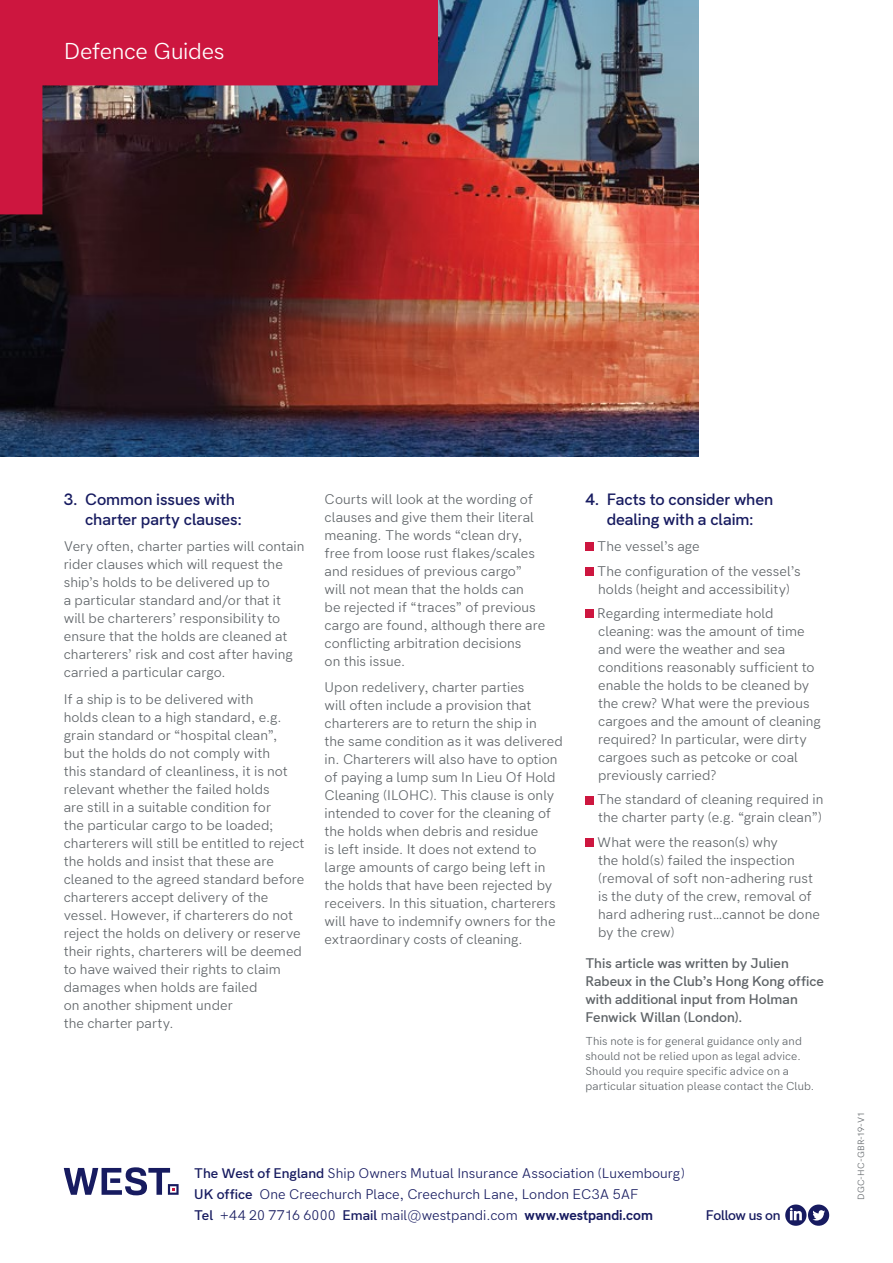
<style>
.page{position:relative;width:893px;height:1263px;background:#fff}
.page>*{position:absolute;margin:0;border:0;box-sizing:border-box;transform-origin:0 0}
.t1{font:21px "Hanken Grotesk";letter-spacing:-.015em;color:#fff}
.t2{font:600 15px/19.5px "Hanken Grotesk";letter-spacing:-.005em;color:#171b60}
.t3{font:12.75px/18px "Hanken Grotesk";letter-spacing:.005em;color:#5e6367}
.t4{font:12.75px/21px "Hanken Grotesk";letter-spacing:.005em;color:#171b60}
.t5{font:600 12.75px/18px "Hanken Grotesk";color:#5e6367}
.t6{font:600 12.75px "Hanken Grotesk";letter-spacing:-.025em;color:#171b60}
.t7{font:10.5px/15px "Hanken Grotesk";letter-spacing:.01em;color:#5e6367}
.t8{font:8.25px "Hanken Grotesk";letter-spacing:.025em;color:#5e6367}
.s1{font-weight:600}
.s2{font-weight:700}
</style>
<div class="page">
<svg style="left:785px;top:1204px;width:44px;height:22px"></svg>
<svg style="left:64px;top:1167px;width:115px;height:28px"></svg>
<img style="left:0;top:0;width:699px;height:456px">
<img style="left:0;top:0;width:438px;height:214px">
<div style="left:585px;top:543px;width:9px;height:8px;background:#cd163f"></div>
<div style="left:585px;top:567px;width:9px;height:9px;background:#cd163f"></div>
<div style="left:585px;top:609px;width:9px;height:9px;background:#cd163f"></div>
<div style="left:585px;top:796px;width:9px;height:8px;background:#cd163f"></div>
<div style="left:585px;top:838px;width:9px;height:9px;background:#cd163f"></div>
<h1 class="t1" style="left:64px;top:33px;width:162px">Defence Guides</h1>
<p class="t2" style="left:85px;top:489px;width:159px;text-indent:-21px">3. Common issues with charter party clauses:</p>
<p class="t3" style="left:64px;top:536px;width:242px">Very often, charter parties will contain rider clauses which will request the ship’s holds to be delivered up to<br>a particular standard and/or that it will be charterers’ responsibility to ensure that the holds are cleaned at charterers’ risk and cost after having carried a particular cargo.</p>
<p class="t3" style="left:64px;top:689px;width:242px">If a ship is to be delivered with<br>holds clean to a high standard, e.g. grain standard or “hospital clean”,<br>but the holds do not comply with<br>this standard of cleanliness, it is not relevant whether the failed holds<br>are still in a suitable condition for<br>the particular cargo to be loaded; charterers will still be entitled to reject the holds and insist that these are cleaned to the agreed standard before charterers accept delivery of the vessel. However, if charterers do not reject the holds on delivery or reserve their rights, charterers will be deemed to have waived their rights to claim damages when holds are failed<br>on another shipment under<br>the charter party.</p>
<p class="t3" style="left:325px;top:489px;width:222px">Courts will look at the wording of clauses and give them their literal meaning. The words “clean dry, free from loose rust flakes/scales and residues of previous cargo” will not mean that the holds can<br>be rejected if “traces” of previous cargo are found, although there are conflicting arbitration decisions<br>on this issue.</p>
<p class="t3" style="left:325px;top:677px;width:240px">Upon redelivery, charter parties<br>will often include a provision that charterers are to return the ship in<br>the same condition as it was delivered in. Charterers will also have to option of paying a lump sum In Lieu Of Hold Cleaning (ILOHC). This clause is only intended to cover for the cleaning of the holds when debris and residue<br>is left inside. It does not extend to large amounts of cargo being left in the holds that have been rejected by receivers. In this situation, charterers will have to indemnify owners for the extraordinary costs of cleaning.</p>
<p class="t2" style="left:585px;top:489px;width:189px;text-align:center">4. Facts to consider when dealing with a claim:</p>
<p class="t3" style="left:597px;top:533px;width:205px;line-height:24.5px">The vessel’s age<br>The configuration of the vessel’s</p>
<p class="t3" style="left:597px;top:576px;width:194px;line-height:24.3px">holds (height and accessibility)<br>Regarding intermediate hold</p>
<p class="t3" style="left:598px;top:621px;width:224px">cleaning: was the amount of time and were the weather and sea conditions reasonably sufficient to enable the holds to be cleaned by the crew? What were the previous cargoes and the amount of cleaning required? In particular, were dirty cargoes such as petcoke or coal previously carried?</p>
<p class="t3" style="left:597px;top:789px;width:228px">The standard of cleaning required in the charter party (e.g. “grain clean”)</p>
<p class="t3" style="left:597px;top:832px;width:224px">What were the reason(s) why<br>the hold(s) failed the inspection (removal of soft non-adhering rust is the duty of the crew, removal of hard adhering rust…cannot be done by the crew)</p>
<p class="t5" style="left:585px;top:953px;width:240px">This article was written by Julien<br>Rabeux in the Club’s Hong Kong office with additional input from Holman<br>Fenwick Willan (London).</p>
<p class="t7" style="left:585px;top:1033px;width:230px">This note is for general guidance only and should not be relied upon as legal advice.<br>Should you require specific advice on a particular situation please contact the Club.</p>
<p class="t4" style="left:194px;top:1162px;width:492px"><span class="s1">The West of England</span> Ship Owners Mutual Insurance Association (Luxembourg)<br><span class="s1">UK office</span> One Creechurch Place, Creechurch Lane, London EC3A 5AF<br><span class="s1">Tel</span> +44 20 7716 6000 <span class="s1">Email</span> mail@westpandi.com <span class="s2">www.westpandi.com</span></p>
<p class="t6" style="left:706px;top:1205px;width:76px">Follow us on</p>
<p class="t8" style="left:854px;top:1200px;width:90px;rotate:-90deg">DGC-HC-GBR-19-V1</p>
</div>
